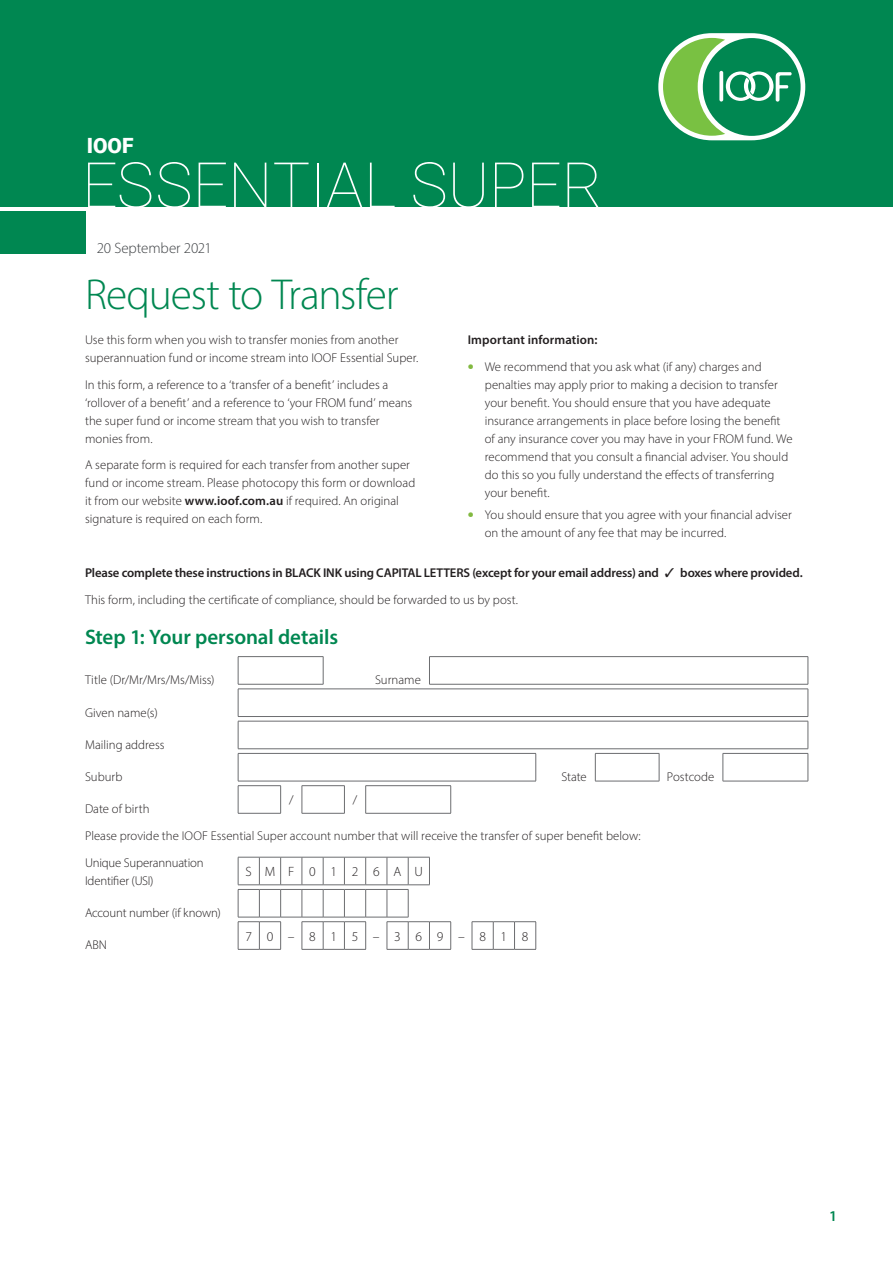
<style>
.page{position:relative;width:893px;height:1263px;background:#fff}
.page>*{position:absolute;margin:0;border:0;box-sizing:border-box;transform-origin:0 0}
._08_Callout_box_text{font:100 63px "Roboto";letter-spacing:-.005em;color:#fff}
._00_Main_Header{font:300 43.5px "Myriad Pro";letter-spacing:-.03em;color:#008751}
._01_Subhead_1{font:600 21px "Myriad Pro";letter-spacing:-.005em;color:#008751}
.t1{font:900 21px "Roboto";color:#fff}
._05_Date{font:300 15px "Myriad Pro";letter-spacing:-.005em;color:#3c3f42}
.t2{font:600 15px "Myriad Pro";color:#008751}
._07_Body_Text{font:300 13.5px "Myriad Pro";color:#231f20}
._07A_Form_body_copy{font:300 12.75px/18px "Myriad Pro";color:#231f20}
._07A_Form_body_copy-2{font:600 12.75px "Myriad Pro";letter-spacing:-.01em;color:#231f20}
._07A_Form_body_copy-3{font:600 12.75px "Myriad Pro";letter-spacing:.01em;color:#231f20}
.s1{font-weight:600}
.s2{font-weight:900;font-size:16.5px;color:#82b940}
</style>
<div class="page">
<div style="left:0;top:211px;width:86px;height:42px;background:#008751"></div>
<div style="left:0;top:0;width:893px;height:207px;background:#008751"></div>
<div style="left:658px;top:33px;width:147px;height:107px;background:#fff;border-radius:54px"></div>
<div style="left:703px;top:38px;width:98px;height:98px;background:#008751;border-radius:50%"></div>
<svg style="left:663px;top:38px;width:129px;height:98px"></svg>
<hr style="left:238px;top:656px;width:85px;height:1px;background:#6c6d70">
<hr style="left:429px;top:656px;width:379px;height:1px;background:#6c6d70">
<hr style="left:238px;top:813px;width:43px;height:1px;background:#6c6d70">
<hr style="left:302px;top:813px;width:43px;height:1px;background:#6c6d70">
<svg style="left:237px;top:657px;width:572px;height:156px"></svg>
<hr style="left:365px;top:813px;width:86px;height:1px;background:#6c6d70">
<svg style="left:237px;top:857px;width:300px;height:93px"></svg>
<h3 class="t1" style="left:87px;top:131px;width:48px">IOOF</h3>
<p class="_08_Callout_box_text" style="left:82px;top:141px;width:522px">ESSENTIAL SUPER</p>
<p class="_05_Date" style="left:97px;top:239px;width:116px">20 September 2021</p>
<p class="_00_Main_Header" style="left:85px;top:268px;width:315px">Request to Transfer</p>
<p class="_07A_Form_body_copy" style="left:85px;top:331px;width:335px">Use this form when you wish to transfer monies from another superannuation fund or income stream into IOOF Essential Super.</p>
<p class="_07A_Form_body_copy" style="left:85px;top:375px;width:329px">In this form, a reference to a ‘transfer of a benefit’ includes a ‘rollover of a benefit’ and a reference to ‘your FROM fund’ means the super fund or income stream that you wish to transfer monies from.</p>
<p class="_07A_Form_body_copy" style="left:85px;top:456px;width:332px">A separate form is required for each transfer from another super fund or income stream. Please photocopy this form or download it from our website <span class="s1">www.ioof.com.au</span> if required. An original signature is required on each form.</p>
<p class="_07A_Form_body_copy-3" style="left:468px;top:332px;width:131px">Important information:</p>
<p class="_07A_Form_body_copy" style="left:485px;top:357px;width:309px;text-indent:-17px"><span class="s2">•</span> We recommend that you ask what (if any) charges and penalties may apply prior to making a decision to transfer your benefit. You should ensure that you have adequate insurance arrangements in place before losing the benefit of any insurance cover you may have in your FROM fund. We recommend that you consult a financial adviser. You should do this so you fully understand the effects of transferring your benefit.</p>
<p class="_07A_Form_body_copy" style="left:485px;top:505px;width:309px;text-indent:-17px"><span class="s2">•</span> You should ensure that you agree with your financial adviser on the amount of any fee that may be incurred.</p>
<p class="_07A_Form_body_copy-2" style="left:85px;top:565px;width:719px">Please complete these instructions in BLACK INK using CAPITAL LETTERS (except for your email address) and ✓ boxes where provided.</p>
<p class="_07A_Form_body_copy" style="left:85px;top:590px;width:435px">This form, including the certificate of compliance, should be forwarded to us by post.</p>
<p class="_01_Subhead_1" style="left:85px;top:623px;width:255px">Step 1: Your personal details</p>
<p class="_07A_Form_body_copy" style="left:85px;top:671px;width:131px">Title (Dr/Mr/Mrs/Ms/Miss)</p>
<p class="_07A_Form_body_copy" style="left:375px;top:671px;width:47px">Surname</p>
<p class="_07A_Form_body_copy" style="left:85px;top:703px;width:74px">Given name(s)</p>
<p class="_07A_Form_body_copy" style="left:85px;top:735px;width:81px">Mailing address</p>
<p class="_07A_Form_body_copy" style="left:85px;top:768px;width:39px">Suburb</p>
<p class="_07A_Form_body_copy" style="left:561px;top:768px;width:27px">State</p>
<p class="_07A_Form_body_copy" style="left:667px;top:768px;width:49px">Postcode</p>
<p class="_07A_Form_body_copy" style="left:85px;top:800px;width:66px">Date of birth</p>
<p class="_07A_Form_body_copy" style="left:289px;top:791px;width:6px">/</p>
<p class="_07A_Form_body_copy" style="left:353px;top:791px;width:6px">/</p>
<p class="_07A_Form_body_copy" style="left:85px;top:827px;width:557px">Please provide the IOOF Essential Super account number that will receive the transfer of super benefit below:</p>
<p class="_07A_Form_body_copy" style="left:85px;top:853px;width:120px">Unique Superannuation<br>Identifier (USI)</p>
<p class="_07_Body_Text" style="left:246px;top:863px;width:8px">S</p>
<p class="_07_Body_Text" style="left:265px;top:863px;width:12px">M</p>
<p class="_07_Body_Text" style="left:288px;top:863px;width:8px">F</p>
<p class="_07_Body_Text" style="left:309px;top:863px;width:8px">0</p>
<p class="_07_Body_Text" style="left:330px;top:863px;width:8px">1</p>
<p class="_07_Body_Text" style="left:352px;top:863px;width:8px">2</p>
<p class="_07_Body_Text" style="left:373px;top:863px;width:8px">6</p>
<p class="_07_Body_Text" style="left:394px;top:863px;width:9px">A</p>
<p class="_07_Body_Text" style="left:415px;top:863px;width:10px">U</p>
<p class="_07A_Form_body_copy" style="left:85px;top:904px;width:137px">Account number (if known)</p>
<p class="_07A_Form_body_copy" style="left:85px;top:936px;width:24px">ABN</p>
<p class="_07_Body_Text" style="left:245px;top:928px;width:8px">7</p>
<p class="_07_Body_Text" style="left:267px;top:928px;width:8px">0</p>
<p class="_07_Body_Text" style="left:288px;top:928px;width:8px">–</p>
<p class="_07_Body_Text" style="left:309px;top:928px;width:8px">8</p>
<p class="_07_Body_Text" style="left:330px;top:928px;width:8px">1</p>
<p class="_07_Body_Text" style="left:352px;top:928px;width:8px">5</p>
<p class="_07_Body_Text" style="left:373px;top:928px;width:8px">–</p>
<p class="_07_Body_Text" style="left:394px;top:928px;width:8px">3</p>
<p class="_07_Body_Text" style="left:416px;top:928px;width:8px">6</p>
<p class="_07_Body_Text" style="left:437px;top:928px;width:8px">9</p>
<p class="_07_Body_Text" style="left:458px;top:928px;width:8px">–</p>
<p class="_07_Body_Text" style="left:479px;top:928px;width:8px">8</p>
<p class="_07_Body_Text" style="left:501px;top:928px;width:8px">1</p>
<p class="_07_Body_Text" style="left:522px;top:928px;width:8px">8</p>
<p class="t2" style="left:829px;top:1206px;width:10px">1</p>
</div>
